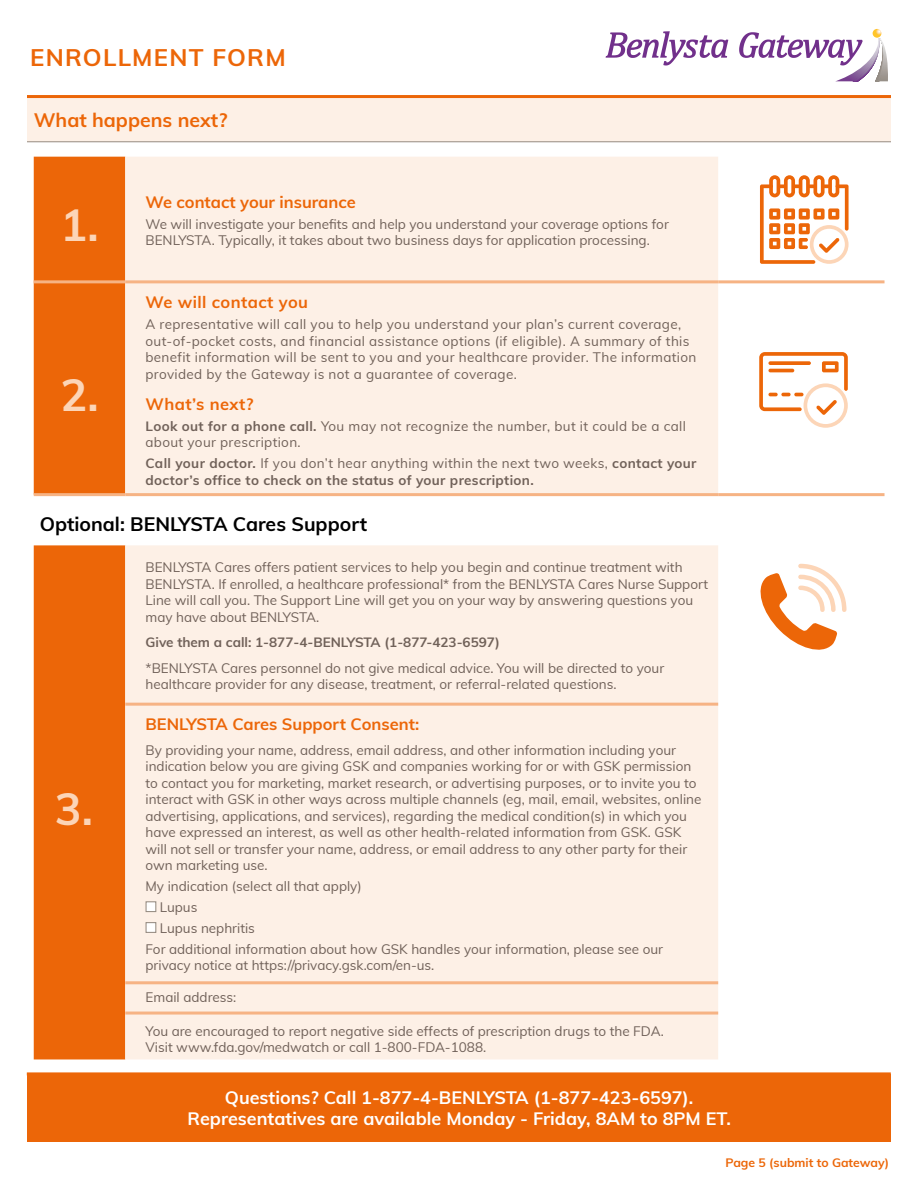
<style>
.page{position:relative;width:918px;height:1188px;background:#fff}
.page>*{position:absolute;margin:0;border:0;box-sizing:border-box;transform-origin:0 0}
.t1{font:700 45px "Muli";color:#fcd5b7}
.t2{font:700 24px "Muli";letter-spacing:.05em;color:#ec6608}
.t3{font:700 19.5px "Muli";color:#000}
.t4{font:700 19.5px "Muli";color:#ec6608}
.t5{font:700 18px/21px "Muli";color:#fff;text-align:center}
.t6{font:700 16.5px "Muli";color:#ec6608}
.t7{font:700 16.5px "Muli";letter-spacing:.025em;color:#ec6608}
.t8{font:13.5px/16.5px "Muli";color:#706159}
.t9{font:13.5px/16.5px "Muli";letter-spacing:.025em;color:#706159}
.t10{font:700 13.5px/16.5px "Muli";letter-spacing:.02em;color:#706159}
.t11{font:700 13.5px "Muli";color:#706159}
.t12{font:700 12.3px "Muli";color:#ec6608}
.s1{font-weight:700}
.s2{font-weight:400}
.s3{color:#ec6608}
</style>
<div class="page">
<div style="left:27px;top:97px;width:864px;height:45px;background:#fdf0e6"></div>
<hr style="left:27px;top:141px;width:864px;height:1px;background:#968c82">
<hr style="left:27px;top:95px;width:864px;height:3px;background:#ec6608">
<div style="left:34px;top:157px;width:91px;height:902px;background:#ec6608"></div>
<div style="left:125px;top:157px;width:593px;height:902px;background:#fdf0e6"></div>
<hr style="left:34px;top:280px;width:91px;height:3px;background:#f6b384">
<hr style="left:125px;top:280px;width:593px;height:3px;background:#f6b384">
<hr style="left:718px;top:280px;width:167px;height:3px;background:#f6b384">
<hr style="left:34px;top:493px;width:91px;height:3px;background:#f6b384">
<hr style="left:125px;top:493px;width:593px;height:3px;background:#f6b384">
<hr style="left:718px;top:493px;width:167px;height:3px;background:#f6b384">
<hr style="left:125px;top:703px;width:593px;height:3px;background:#f6b384">
<hr style="left:125px;top:981px;width:593px;height:3px;background:#f6b384">
<hr style="left:125px;top:1012px;width:593px;height:3px;background:#f6b384">
<div style="left:146px;top:901px;width:10px;height:11px;background:#fff;border:1px solid #968c82"></div>
<div style="left:146px;top:922px;width:10px;height:11px;background:#fff;border:1px solid #968c82"></div>
<svg style="left:605px;top:29px;width:283px;height:53px"></svg>
<svg style="left:759px;top:352px;width:89px;height:76px"></svg>
<svg style="left:760px;top:175px;width:89px;height:89px"></svg>
<svg style="left:760px;top:563px;width:87px;height:87px"></svg>
<div style="left:27px;top:1074px;width:864px;height:68px;background:#ec6608"></div>
<hr style="left:27px;top:1072px;width:864px;height:3px;background:#ec6608">
<h2 class="t2" style="left:30px;top:40px;width:257px">ENROLLMENT FORM</h2>
<h3 class="t4" style="left:34px;top:105px;width:195px">What happens next?</h3>
<h1 class="t1" style="left:60px;top:192px;width:40px">1.</h1>
<p class="t6" style="left:146px;top:190px;width:212px">We contact your insurance</p>
<p class="t8" style="left:146px;top:215px;width:525px">We will investigate your benefits and help you understand your coverage options for<br>BENLYSTA. Typically, it takes about two business days for application processing.</p>
<p class="t7" style="left:146px;top:290px;width:164px">We will contact you</p>
<p class="t9" style="left:146px;top:315px;width:552px">A representative will call you to help you understand your plan’s current coverage, out-of-pocket costs, and financial assistance options (if eligible). A summary of this benefit information will be sent to you and your healthcare provider. The information provided by the Gateway is not a guarantee of coverage.</p>
<p class="t7" style="left:146px;top:392px;width:109px">What’s next?</p>
<p class="t9" style="left:146px;top:417px;width:542px"><span class="s1">Look out for a phone call.</span> You may not recognize the number, but it could be a call about your prescription.</p>
<p class="t10" style="left:146px;top:454px;width:553px">Call your doctor. <span class="s2">If you don’t hear anything within the next two weeks,</span> contact your doctor’s office to check on the status of your prescription.</p>
<h3 class="t3" style="left:40px;top:509px;width:329px">Optional: BENLYSTA Cares Support</h3>
<h1 class="t1" style="left:60px;top:362px;width:40px">2.</h1>
<h1 class="t1" style="left:55px;top:776px;width:51px">3.<span class="s3">.</span></h1>
<p class="t8" style="left:146px;top:559px;width:564px">BENLYSTA Cares offers patient services to help you begin and continue treatment with BENLYSTA. If enrolled, a healthcare professional* from the BENLYSTA Cares Nurse Support Line will call you. The Support Line will get you on your way by answering questions you may have about BENLYSTA.</p>
<p class="t11" style="left:146px;top:633px;width:356px">Give them a call: 1-877-4-BENLYSTA (1-877-423-6597)</p>
<p class="t8" style="left:146px;top:659px;width:520px">*BENLYSTA Cares personnel do not give medical advice. You will be directed to your healthcare provider for any disease, treatment, or referral-related questions.</p>
<p class="t6" style="left:146px;top:712px;width:275px">BENLYSTA Cares Support Consent:</p>
<p class="t8" style="left:146px;top:741px;width:557px">By providing your name, address, email address, and other information including your indication below you are giving GSK and companies working for or with GSK permission to contact you for marketing, market research, or advertising purposes, or to invite you to interact with GSK in other ways across multiple channels (eg, mail, email, websites, online advertising, applications, and services), regarding the medical condition(s) in which you have expressed an interest, as well as other health-related information from GSK. GSK will not sell or transfer your name, address, or email address to any other party for their own marketing use.</p>
<p class="t8" style="left:146px;top:878px;width:218px">My indication (select all that apply)</p>
<p class="t8" style="left:160px;top:898px;width:39px">Lupus</p>
<p class="t8" style="left:160px;top:919px;width:97px">Lupus nephritis</p>
<p class="t8" style="left:146px;top:940px;width:519px">For additional information about how GSK handles your information, please see our</p>
<p class="t8" style="left:146px;top:956px;width:290px">privacy notice at https://privacy.gsk.com/en-us.</p>
<p class="t8" style="left:146px;top:988px;width:92px">Email address:</p>
<p class="t8" style="left:146px;top:1022px;width:520px">You are encouraged to report negative side effects of prescription drugs to the FDA.<br>Visit www.fda.gov/medwatch or call 1-800-FDA-1088.</p>
<h3 class="t5" style="left:187px;top:1086px;width:545px">Questions? Call 1-877-4-BENLYSTA (1-877-423-6597).<br>Representatives are available Monday - Friday, 8AM to 8PM ET.</h3>
<p class="t12" style="left:725px;top:1154px;width:165px">Page 5 (submit to Gateway)</p>
</div>
